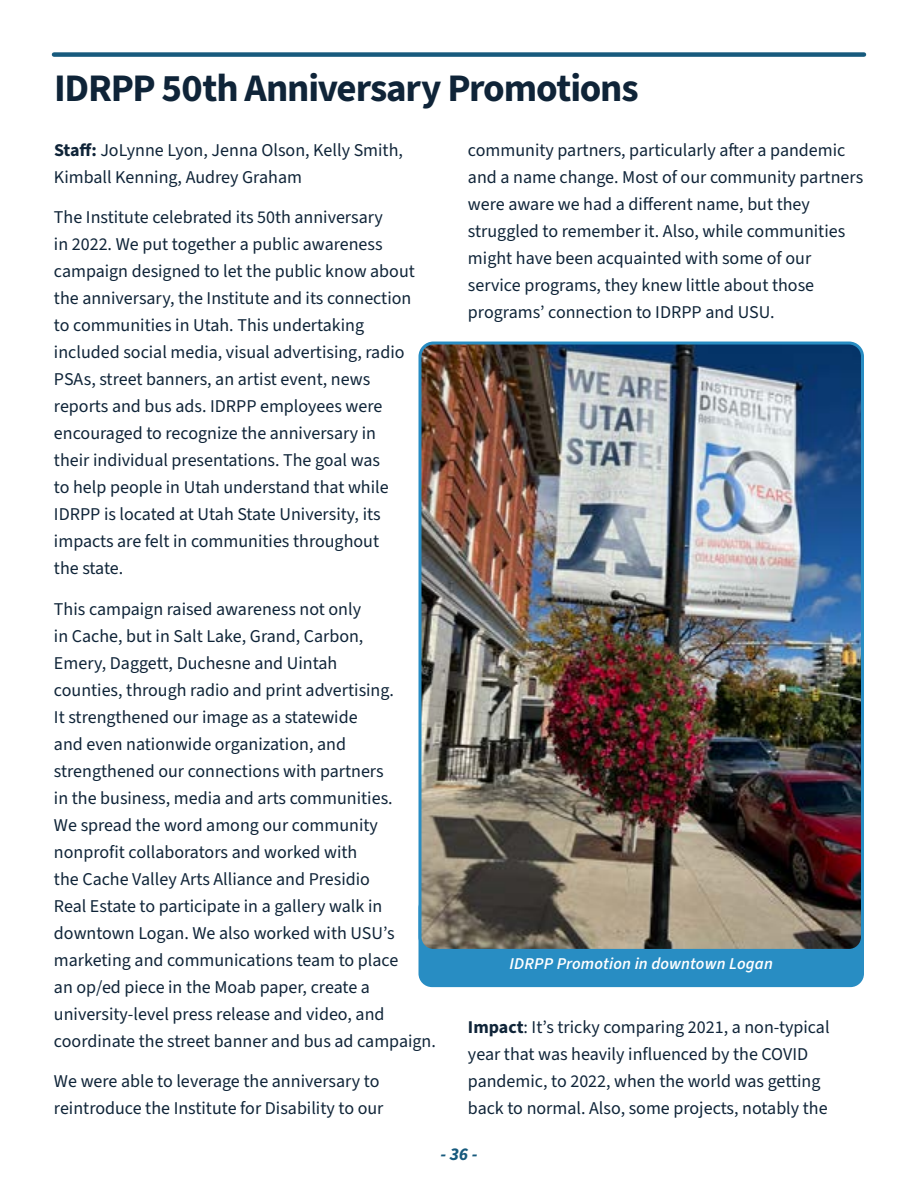
<style>
.page{position:relative;width:918px;height:1188px;background:#fff}
.page>*{position:absolute;margin:0;border:0;box-sizing:border-box;transform-origin:0 0}
.SubTitle{font:700 39px "Source Sans 3";letter-spacing:-.03em;color:#0f2438}
.Paragraph{font:18px/27px "Source Sans 3";color:#0f2438}
.t1{font:italic 700 18px "Source Sans Pro";color:#175a7d}
.t2{font:italic 600 16.5px "Source Sans 3";letter-spacing:.01em;color:#fff}
.s1{font-weight:700}
</style>
<div class="page">
<div style="left:54px;top:52px;width:810px;height:5px;background:#175a7d"></div>
<div style="left:418px;top:895px;width:446px;height:92px;background:#288dc3;border-radius:14px"></div>
<img style="left:422px;top:344px;width:440px;height:604px">
<div style="left:418px;top:342px;width:446px;height:610px;border:3px solid #288dc3;border-radius:14px"></div>
<h3 class="SubTitle" style="left:54px;top:62px;width:586px">IDRPP 50th Anniversary Promotions</h3>
<p class="Paragraph" style="left:468px;top:137px;width:397px">community partners, particularly after a pandemic and a name change. Most of our community partners were aware we had a different name, but they struggled to remember it. Also, while communities might have been acquainted with some of our service programs, they knew little about those programs’ connection to IDRPP and USU.</p>
<p class="Paragraph" style="left:54px;top:137px;width:351px"><span class="s1">Staff:</span> JoLynne Lyon, Jenna Olson, Kelly Smith,<br>Kimball Kenning, Audrey Graham</p>
<p class="Paragraph" style="left:54px;top:204px;width:362px">The Institute celebrated its 50th anniversary<br>in 2022. We put together a public awareness campaign designed to let the public know about the anniversary, the Institute and its connection to communities in Utah. This undertaking included social media, visual advertising, radio PSAs, street banners, an artist event, news reports and bus ads. IDRPP employees were encouraged to recognize the anniversary in their individual presentations. The goal was<br>to help people in Utah understand that while IDRPP is located at Utah State University, its impacts are felt in communities throughout<br>the state.</p>
<p class="Paragraph" style="left:54px;top:596px;width:383px">This campaign raised awareness not only<br>in Cache, but in Salt Lake, Grand, Carbon,<br>Emery, Daggett, Duchesne and Uintah<br>counties, through radio and print advertising.<br>It strengthened our image as a statewide<br>and even nationwide organization, and strengthened our connections with partners<br>in the business, media and arts communities.<br>We spread the word among our community nonprofit collaborators and worked with<br>the Cache Valley Arts Alliance and Presidio<br>Real Estate to participate in a gallery walk in downtown Logan. We also worked with USU’s marketing and communications team to place<br>an op/ed piece in the Moab paper, create a university-level press release and video, and coordinate the street banner and bus ad campaign.</p>
<p class="Paragraph" style="left:54px;top:1068px;width:331px">We were able to leverage the anniversary to reintroduce the Institute for Disability to our</p>
<p class="t2" style="left:510px;top:952px;width:265px">IDRPP Promotion in downtown Logan</p>
<p class="Paragraph" style="left:468px;top:1014px;width:363px"><span class="s1">Impact</span>: It’s tricky comparing 2021, a non-typical year that was heavily influenced by the COVID pandemic, to 2022, when the world was getting back to normal. Also, some projects, notably the</p>
<p class="t1" style="left:440px;top:1142px;width:39px">- 36 -</p>
</div>
